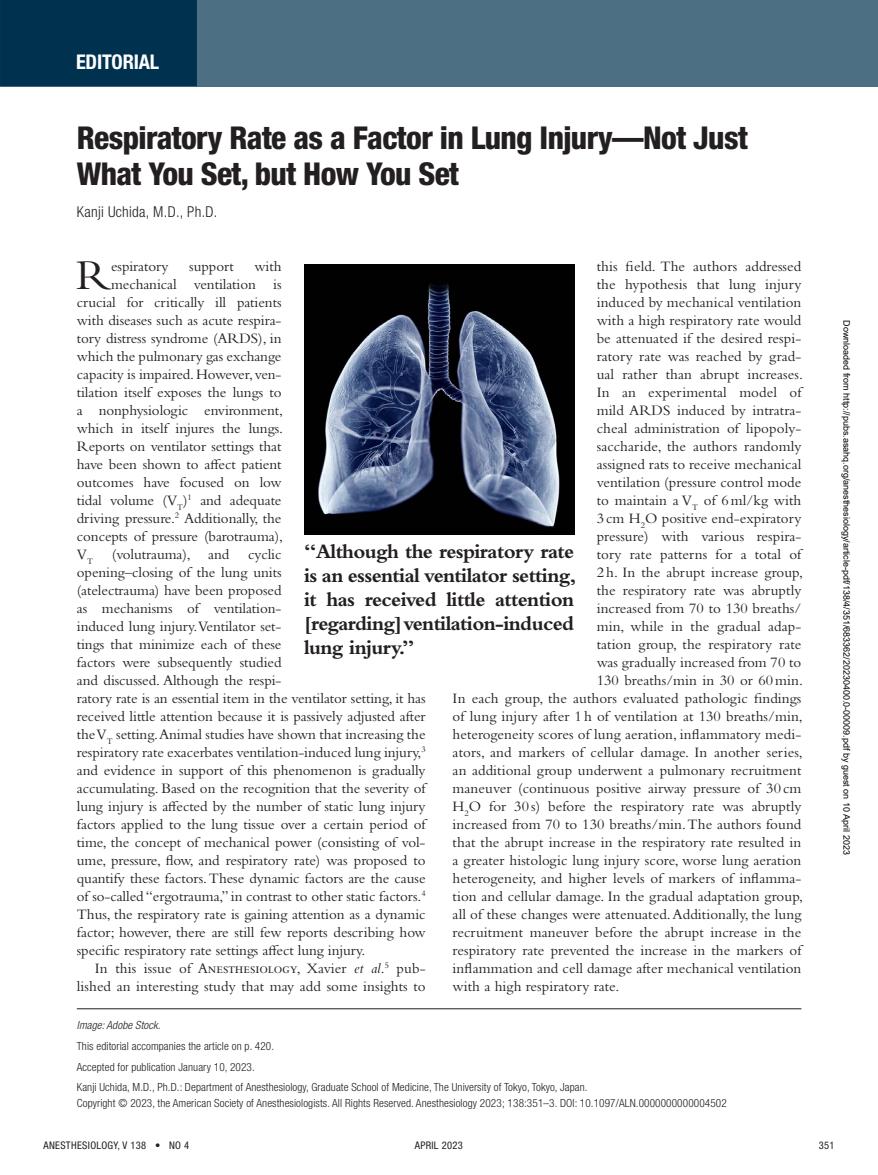
<style>
.page{position:relative;width:878px;height:1175px;background:#fff}
.page>*{position:absolute;margin:0;border:0;box-sizing:border-box;transform-origin:0 0}
.t1{font:43.95px "Bembo Std";color:#231f20}
.t2{font:800 condensed 31.5px/36px "Helvetica Neue LT Std";letter-spacing:-.02em;color:#231f20}
.t3{font:700 21px/24px "Bembo Std";letter-spacing:-.03em;color:#231f20;text-align:justify}
.t4{font:700 condensed 20.25px "Helvetica Neue LT Std";letter-spacing:-.01em;color:#fff}
.t5{font:15px/18px "Bembo Std";letter-spacing:.005em;color:#231f20}
.t6{font:300 condensed 15px "Helvetica Neue LT Std";letter-spacing:.02em;color:#231f20}
.t7{font:300 condensed 11.25px/20.5px "Helvetica Neue LT Std";letter-spacing:.01em;color:#231f20}
.t8{font:italic 300 condensed 11.25px "Helvetica Neue LT Std";letter-spacing:.01em;color:#231f20}
.t9{font:condensed 10.5px "Helvetica Neue LT Std";letter-spacing:.03em;color:#231f20}
.t10{font:9px "Arial";color:#000}
.s1{font-style:italic}
</style>
<div class="page">
<div style="left:0;top:0;width:878px;height:86px;background:#4d6f84"></div>
<div style="left:0;top:0;width:197px;height:86px;background:#003250"></div>
<img style="left:304px;top:264px;width:270px;height:270px">
<hr style="left:77px;top:1008px;width:724px;height:1px;background:#231f20">
<h3 class="t4" style="left:76px;top:49px;width:85px">EDITORIAL</h3>
<h2 class="t2" style="left:77px;top:120px;width:672px">Respiratory Rate as a Factor in Lung Injury—Not Just<br>What You Set, but How You Set</h2>
<p class="t6" style="left:77px;top:203px;width:142px">Kanji Uchida, M.D., Ph.D.</p>
<h1 class="t1" style="left:76px;top:249px;width:37px">R</h1>
<p class="t5" style="left:111px;top:257px;width:59px">espiratory</p>
<p class="t5" style="left:189px;top:257px;width:46px">support</p>
<p class="t5" style="left:254px;top:257px;width:28px">with</p>
<p class="t5" style="left:596px;top:257px;width:206px">this field. The authors addressed</p>
<p class="t5" style="left:596px;top:275px;width:206px">the hypothesis that lung injury</p>
<p class="t5" style="left:596px;top:293px;width:206px">induced by mechanical ventilation</p>
<p class="t5" style="left:596px;top:311px;width:206px">with a high respiratory rate would</p>
<p class="t5" style="left:596px;top:329px;width:206px">be attenuated if the desired respi-</p>
<p class="t5" style="left:596px;top:347px;width:206px">ratory rate was reached by grad-</p>
<p class="t5" style="left:596px;top:365px;width:208px">ual rather than abrupt increases.</p>
<p class="t5" style="left:596px;top:383px;width:206px">In an experimental model of</p>
<p class="t5" style="left:596px;top:401px;width:206px">mild ARDS induced by intratra-</p>
<p class="t5" style="left:596px;top:419px;width:206px">cheal administration of lipopoly-</p>
<p class="t5" style="left:596px;top:437px;width:206px">saccharide, the authors randomly</p>
<p class="t5" style="left:596px;top:455px;width:206px">assigned rats to receive mechanical</p>
<p class="t5" style="left:596px;top:473px;width:206px">ventilation (pressure control mode</p>
<p class="t5" style="left:596px;top:491px;width:206px">to maintain a V<sub>T</sub> of 6ml/kg with</p>
<p class="t5" style="left:596px;top:509px;width:206px">3 cm H<sub>2</sub>O positive end-expiratory</p>
<p class="t5" style="left:596px;top:527px;width:206px">pressure) with various respira-</p>
<p class="t5" style="left:596px;top:545px;width:206px">tory rate patterns for a total of</p>
<p class="t5" style="left:596px;top:563px;width:208px">2 h. In the abrupt increase group,</p>
<p class="t5" style="left:596px;top:581px;width:206px">the respiratory rate was abruptly</p>
<p class="t5" style="left:596px;top:599px;width:206px">increased from 70 to 130 breaths/</p>
<p class="t5" style="left:596px;top:617px;width:206px">min, while in the gradual adap-</p>
<p class="t5" style="left:596px;top:635px;width:206px">tation group, the respiratory rate</p>
<p class="t5" style="left:596px;top:653px;width:206px">was gradually increased from 70 to</p>
<p class="t5" style="left:596px;top:671px;width:208px">130 breaths/min in 30 or 60min.</p>
<p class="t5" style="left:452px;top:689px;width:350px">In each group, the authors evaluated pathologic findings</p>
<p class="t5" style="left:452px;top:707px;width:352px">of lung injury after 1 h of ventilation at 130 breaths/min,</p>
<p class="t5" style="left:452px;top:725px;width:350px">heterogeneity scores of lung aeration, inflammatory medi-</p>
<p class="t5" style="left:452px;top:743px;width:352px">ators, and markers of cellular damage. In another series,</p>
<p class="t5" style="left:452px;top:761px;width:350px">an additional group underwent a pulmonary recruitment</p>
<p class="t5" style="left:452px;top:779px;width:350px">maneuver (continuous positive airway pressure of 30 cm</p>
<p class="t5" style="left:452px;top:797px;width:350px">H<sub>2</sub>O for 30 s) before the respiratory rate was abruptly</p>
<p class="t5" style="left:452px;top:815px;width:350px">increased from 70 to 130 breaths/min. The authors found</p>
<p class="t5" style="left:452px;top:833px;width:350px">that the abrupt increase in the respiratory rate resulted in</p>
<p class="t5" style="left:452px;top:851px;width:350px">a greater histologic lung injury score, worse lung aeration</p>
<p class="t5" style="left:452px;top:869px;width:350px">heterogeneity, and higher levels of markers of inflamma-</p>
<p class="t5" style="left:452px;top:887px;width:352px">tion and cellular damage. In the gradual adaptation group,</p>
<p class="t5" style="left:452px;top:905px;width:350px">all of these changes were attenuated. Additionally, the lung</p>
<p class="t5" style="left:452px;top:923px;width:350px">recruitment maneuver before the abrupt increase in the</p>
<p class="t5" style="left:452px;top:941px;width:350px">respiratory rate prevented the increase in the markers of</p>
<p class="t5" style="left:452px;top:959px;width:350px">inflammation and cell damage after mechanical ventilation</p>
<p class="t5" style="left:452px;top:977px;width:168px">with a high respiratory rate.</p>
<p class="t5" style="left:111px;top:275px;width:172px">mechanical ventilation is</p>
<p class="t5" style="left:77px;top:293px;width:206px">crucial for critically ill patients</p>
<p class="t5" style="left:77px;top:311px;width:206px">with diseases such as acute respira-</p>
<p class="t5" style="left:77px;top:329px;width:206px">tory distress syndrome (ARDS), in</p>
<p class="t5" style="left:77px;top:347px;width:206px">which the pulmonary gas exchange</p>
<p class="t5" style="left:77px;top:365px;width:206px">capacity is impaired. However, ven-</p>
<p class="t5" style="left:77px;top:383px;width:206px">tilation itself exposes the lungs to</p>
<p class="t5" style="left:77px;top:401px;width:208px">a nonphysiologic environment,</p>
<p class="t5" style="left:77px;top:419px;width:208px">which in itself injures the lungs.</p>
<p class="t5" style="left:77px;top:437px;width:206px">Reports on ventilator settings that</p>
<p class="t5" style="left:77px;top:455px;width:206px">have been shown to affect patient</p>
<p class="t5" style="left:77px;top:473px;width:206px">outcomes have focused on low</p>
<p class="t5" style="left:77px;top:491px;width:206px">tidal volume (V<sub>T</sub>)<sup>1</sup> and adequate</p>
<p class="t5" style="left:77px;top:509px;width:206px">driving pressure.<sup>2</sup> Additionally, the</p>
<p class="t5" style="left:77px;top:527px;width:208px">concepts of pressure (barotrauma),</p>
<p class="t5" style="left:77px;top:545px;width:18px">V<sub>T</sub></p>
<p class="t5" style="left:112px;top:545px;width:119px">(volutrauma), and</p>
<h3 class="t3" style="left:304px;top:539px;width:274px">“Although the respiratory rate is an essential ventilator setting, it has received little attention [regarding] ventilation-induced lung injury.”</h3>
<p class="t5" style="left:77px;top:545px;width:350px;text-indent:171px">cyclic<br>opening–closing of the lung units<br>(atelectrauma) have been proposed<br>as mechanisms of ventilation-<br>induced lung injury.Ventilator set-<br>tings that minimize each of these<br>factors were subsequently studied<br>and discussed. Although the respi-<br>ratory rate is an essential item in the ventilator setting, it has received little attention because it is passively adjusted after the V<sub>T</sub> setting.Animal studies have shown that increasing the respiratory rate exacerbates ventilation-induced lung injury,<sup>3 </sup>and evidence in support of this phenomenon is gradually accumulating. Based on the recognition that the severity of lung injury is affected by the number of static lung injury factors applied to the lung tissue over a certain period of time, the concept of mechanical power (consisting of vol&shy;ume, pressure, flow, and respiratory rate) was proposed to quantify these factors. These dynamic factors are the cause of so-called “ergotrauma,” in contrast to other static factors.<sup>4<br></sup>Thus, the respiratory rate is gaining attention as a dynamic factor; however, there are still few reports describing how specific respiratory rate settings affect lung injury.</p>
<p class="t5" style="left:77px;top:959px;width:350px;text-align:right">In this issue of Anesthesiology, Xavier <span class="s1">et al</span>.<sup>5</sup> pub&shy;lished an interesting study that may add some insights to</p>
<p class="t8" style="left:77px;top:1019px;width:85px">Image: Adobe Stock.</p>
<p class="t7" style="left:77px;top:1035px;width:512px">This editorial accompanies the article on p. 420.<br>Accepted for publication January 10, 2023.<br>Kanji Uchida, M.D., Ph.D.: Department of Anesthesiology, Graduate School of Medicine, The University of Tokyo, Tokyo, Japan.</p>
<p class="t7" style="left:77px;top:1093px;width:651px">Copyright © 2023, the American Society of Anesthesiologists. All Rights Reserved. Anesthesiology 2023; 138:351–3. DOI: 10.1097/ALN.0000000000004502</p>
<p class="t10" style="left:850px;top:320px;width:536px;rotate:90deg">Downloaded from http://pubs.asahq.org/anesthesiology/article-pdf/138/4/351/683362/20230400.0-00009.pdf by guest on 10 April 2023</p>
<p class="t9" style="left:44px;top:1139px;width:147px">ANESTHESIOLOGY, V 138 • NO 4</p>
<p class="t9" style="left:415px;top:1139px;width:50px">April 2023</p>
<p class="t9" style="left:818px;top:1139px;width:17px">351</p>
</div>
